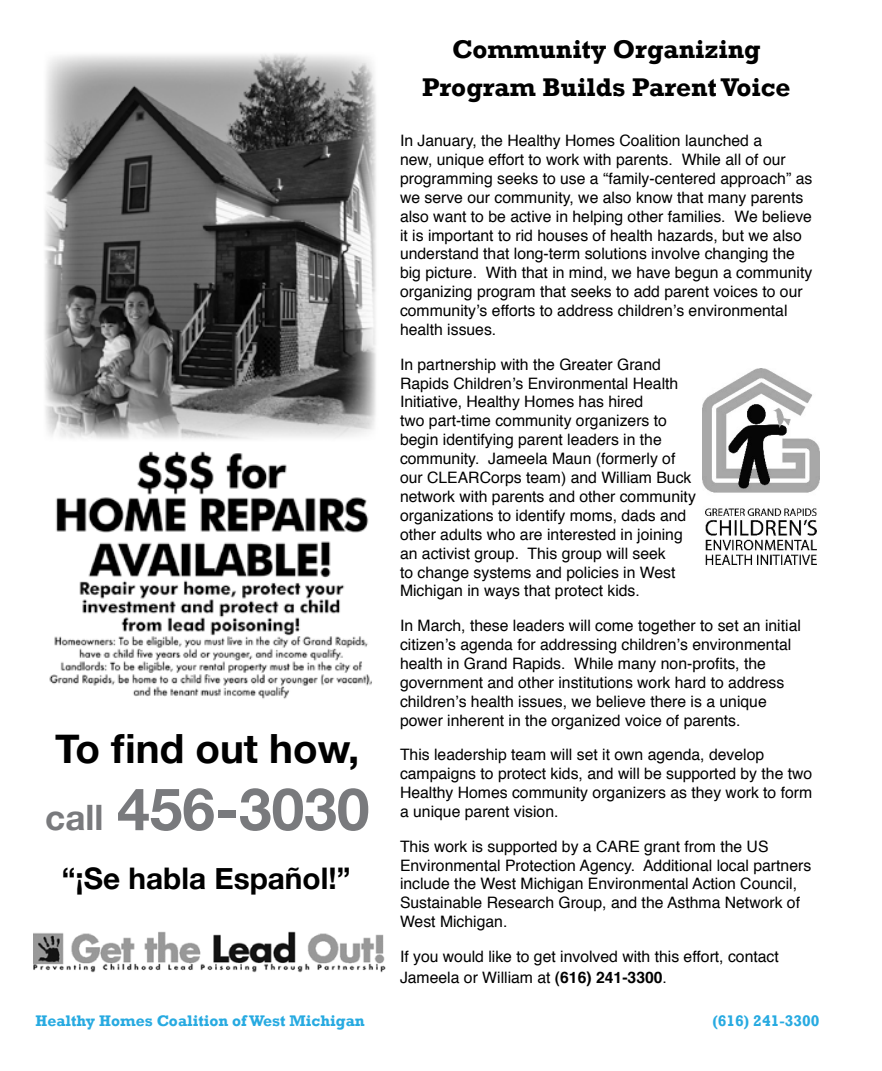
<style>
.page{position:relative;width:882px;height:1071px;background:#fff}
.page>*{position:absolute;margin:0;border:0;box-sizing:border-box;transform-origin:0 0}
.t1{font:700 58.8px "Helvetica Neue";color:#797a7d}
.t2{font:700 40.25px "Helvetica Neue";color:#000}
.t3{font:700 29.75px "Helvetica Neue";color:#000}
.t4{font:700 26.25px/37.8px "Rockwell";color:#000;text-align:center}
.t5{font:15.75px/18.9px "Helvetica";color:#000}
.t6{font:700 15.75px "Rockwell";color:#27aae1}
.s1{font-size:35px}
.s2{font-weight:700}
</style>
<div class="page">
<img style="left:44px;top:54px;width:332px;height:645px">
<img style="left:33px;top:932px;width:353px;height:41px">
<img style="left:703px;top:369px;width:117px;height:196px">
<h2 class="t2" style="left:55px;top:724px;width:306px">To find out how,</h2>
<h1 class="t1" style="left:45px;top:773px;width:326px"><span class="s1">call</span> 456-3030</h1>
<h3 class="t3" style="left:62px;top:860px;width:290px">“¡Se habla Español!”</h3>
<h3 class="t4" style="left:422px;top:30px;width:370px">Community Organizing<br>Program Builds Parent Voice</h3>
<p class="t5" style="left:400px;top:132px;width:414px">In January, the Healthy Homes Coalition launched a<br>new, unique effort to work with parents. While all of our programming seeks to use a “family-centered approach” as we serve our community, we also know that many parents also want to be active in helping other families. We believe it is important to rid houses of health hazards, but we also understand that long-term solutions involve changing the big picture. With that in mind, we have begun a community organizing program that seeks to add parent voices to our community’s efforts to address children’s environmental health issues.</p>
<p class="t5" style="left:400px;top:355px;width:297px">In partnership with the Greater Grand Rapids Children’s Environmental Health Initiative, Healthy Homes has hired<br>two part-time community organizers to begin identifying parent leaders in the community. Jameela Maun (formerly of our CLEARCorps team) and William Buck network with parents and other community organizations to identify moms, dads and other adults who are interested in joining an activist group. This group will seek<br>to change systems and policies in West Michigan in ways that protect kids.</p>
<p class="t5" style="left:400px;top:617px;width:402px">In March, these leaders will come together to set an initial citizen’s agenda for addressing children’s environmental health in Grand Rapids. While many non-profits, the government and other institutions work hard to address children’s health issues, we believe there is a unique power inherent in the organized voice of parents.</p>
<p class="t5" style="left:400px;top:746px;width:414px">This leadership team will set it own agenda, develop campaigns to protect kids, and will be supported by the two Healthy Homes community organizers as they work to form a unique parent vision.</p>
<p class="t5" style="left:400px;top:837px;width:413px">This work is supported by a CARE grant from the US Environmental Protection Agency. Additional local partners include the West Michigan Environmental Action Council, Sustainable Research Group, and the Asthma Network of West Michigan.</p>
<p class="t5" style="left:400px;top:946px;width:380px;line-height:21px">If you would like to get involved with this effort, contact<br>Jameela or William at <span class="s2">(616) 241-3300</span>.</p>
<p class="t6" style="left:35px;top:1012px;width:331px">Healthy Homes Coalition of West Michigan</p>
<p class="t6" style="left:712px;top:1012px;width:109px">(616) 241-3300</p>
</div>
